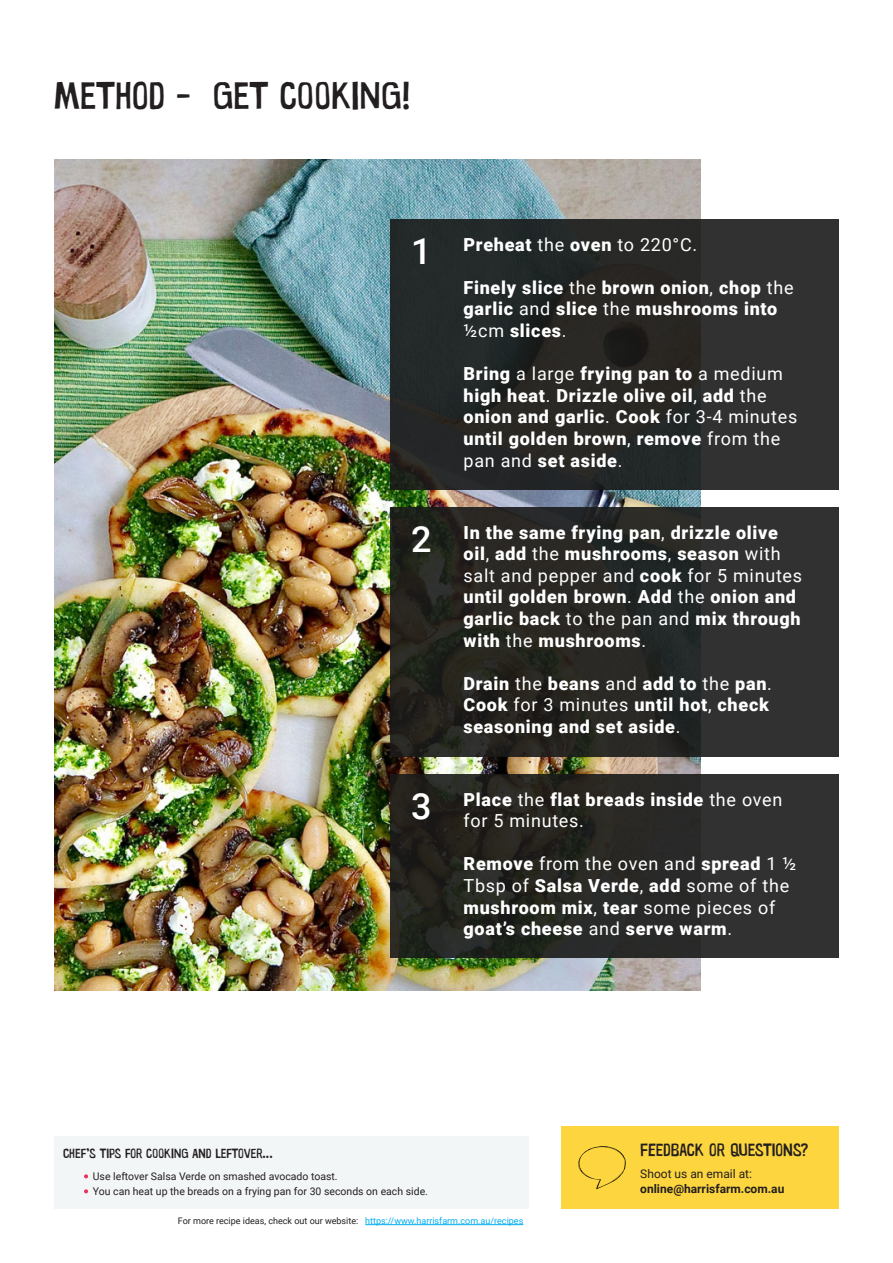
<style>
.page{position:relative;width:893px;height:1263px;background:#fff}
.page>*{position:absolute;margin:0;border:0;box-sizing:border-box;transform-origin:0 0}
.t1{font:39px "Warugaki";color:#231f20}
.t2{font:500 36px "Roboto";color:#fff}
.t3{font:900 18px/21.6px "Roboto";letter-spacing:.04em;color:#fff}
.t4{font:18px/21.6px "Roboto";letter-spacing:.04em;color:#fff}
.t5{font:18px "Warugaki";color:#231f20}
.t6{font:13.5px "Warugaki";color:#231f20}
.t7{font:700 12px "Roboto";color:#231f20}
.t8{font:12px "Roboto";color:#231f20}
.t9{font:10.5px "Roboto";color:#231f20}
.t10{font:9px "Roboto";color:#231f20}
.t11{font:9px "Roboto";color:#00aeef}
.s1{font-weight:400}
.s2{font-weight:900}
</style>
<div class="page">
<div style="left:561px;top:1126px;width:278px;height:83px;background:#fcd53f"></div>
<hr style="left:365px;top:1224px;width:158px;height:1px;background:#00aeef">
<img style="left:54px;top:159px;width:646px;height:832px">
<div style="left:390px;top:219px;width:449px;height:270px;background:#292928"></div>
<svg style="left:390px;top:774px;width:449px;height:183px;background:#292925"></svg>
<svg style="left:390px;top:507px;width:449px;height:249px;background:#282925"></svg>
<div style="left:54px;top:1137px;width:474px;height:72px;background:#f3f6f7"></div>
<svg style="left:84px;top:1174px;width:4px;height:4px"></svg>
<svg style="left:84px;top:1189px;width:4px;height:4px"></svg>
<svg style="left:578px;top:1146px;width:48px;height:43px"></svg>
<p class="t1" style="left:54px;top:72px;width:358px">METHOD - GET COOKING!</p>
<p class="t2" style="left:411px;top:226px;width:22px">1</p>
<p class="t3" style="left:464px;top:233px;width:235px">Preheat <span class="s1">the</span> oven <span class="s1">to 220°C.</span></p>
<p class="t3" style="left:464px;top:276px;width:332px">Finely slice <span class="s1">the</span> brown onion<span class="s1">,</span> chop <span class="s1">the </span>garlic <span class="s1">and</span> slice <span class="s1">the</span> mushrooms into <span class="s1">½cm</span> slices<span class="s1">.</span></p>
<p class="t3" style="left:464px;top:362px;width:335px">Bring <span class="s1">a large</span> frying pan to <span class="s1">a medium </span>high heat<span class="s1">.</span> Drizzle olive oil<span class="s1">,</span> add <span class="s1">the </span>onion and garlic<span class="s1">.</span> Cook <span class="s1">for 3-4 minutes </span>until golden brown<span class="s1">,</span> remove <span class="s1">from the pan and</span> set aside<span class="s1">.</span></p>
<p class="t2" style="left:411px;top:514px;width:22px">2</p>
<p class="t3" style="left:464px;top:521px;width:340px">In the same frying pan<span class="s1">,</span> drizzle olive oil<span class="s1">,</span> add <span class="s1">the</span> mushrooms<span class="s1">,</span> season <span class="s1">with salt and pepper and</span> cook <span class="s1">for 5 minutes </span>until golden brown<span class="s1">.</span> Add <span class="s1">the</span> onion and garlic back <span class="s1">to the pan and</span> mix through with <span class="s1">the</span> mushrooms<span class="s1">.</span></p>
<p class="t3" style="left:464px;top:672px;width:310px">Drain <span class="s1">the</span> beans <span class="s1">and</span> add to <span class="s1">the</span> pan<span class="s1">.<br></span>Cook <span class="s1">for 3 minutes</span> until hot<span class="s1">,</span> check seasoning and set aside<span class="s1">.</span></p>
<p class="t2" style="left:411px;top:781px;width:22px">3</p>
<p class="t4" style="left:464px;top:788px;width:320px"><span class="s2">Place</span> the <span class="s2">flat breads inside</span> the oven for 5 minutes.</p>
<p class="t3" style="left:464px;top:853px;width:334px">Remove <span class="s1">from the oven and</span> spread <span class="s1">1 ½<br>Tbsp of</span> Salsa Verde<span class="s1">,</span> add <span class="s1">some of the </span>mushroom mix<span class="s1">,</span> tear <span class="s1">some pieces of </span>goat’s cheese <span class="s1">and</span> serve warm<span class="s1">.</span></p>
<p class="t6" style="left:63px;top:1145px;width:211px">CHEF’S TIPS FOR COOKING AND LEFTOVER...</p>
<p class="t9" style="left:93px;top:1168px;width:246px">Use leftover Salsa Verde on smashed avocado toast.</p>
<p class="t9" style="left:93px;top:1183px;width:337px">You can heat up the breads on a frying pan for 30 seconds on each side.</p>
<p class="t10" style="left:178px;top:1214px;width:182px">For more recipe ideas, check out our website:</p>
<p class="t11" style="left:365px;top:1214px;width:160px">https://www.harrisfarm.com.au/recipes</p>
<p class="t5" style="left:640px;top:1139px;width:169px">FEEDBACK OR QUESTIONS?</p>
<p class="t8" style="left:640px;top:1165px;width:113px">Shoot us an email at:</p>
<p class="t7" style="left:640px;top:1180px;width:146px">online@harrisfarm.com.au</p>
</div>
